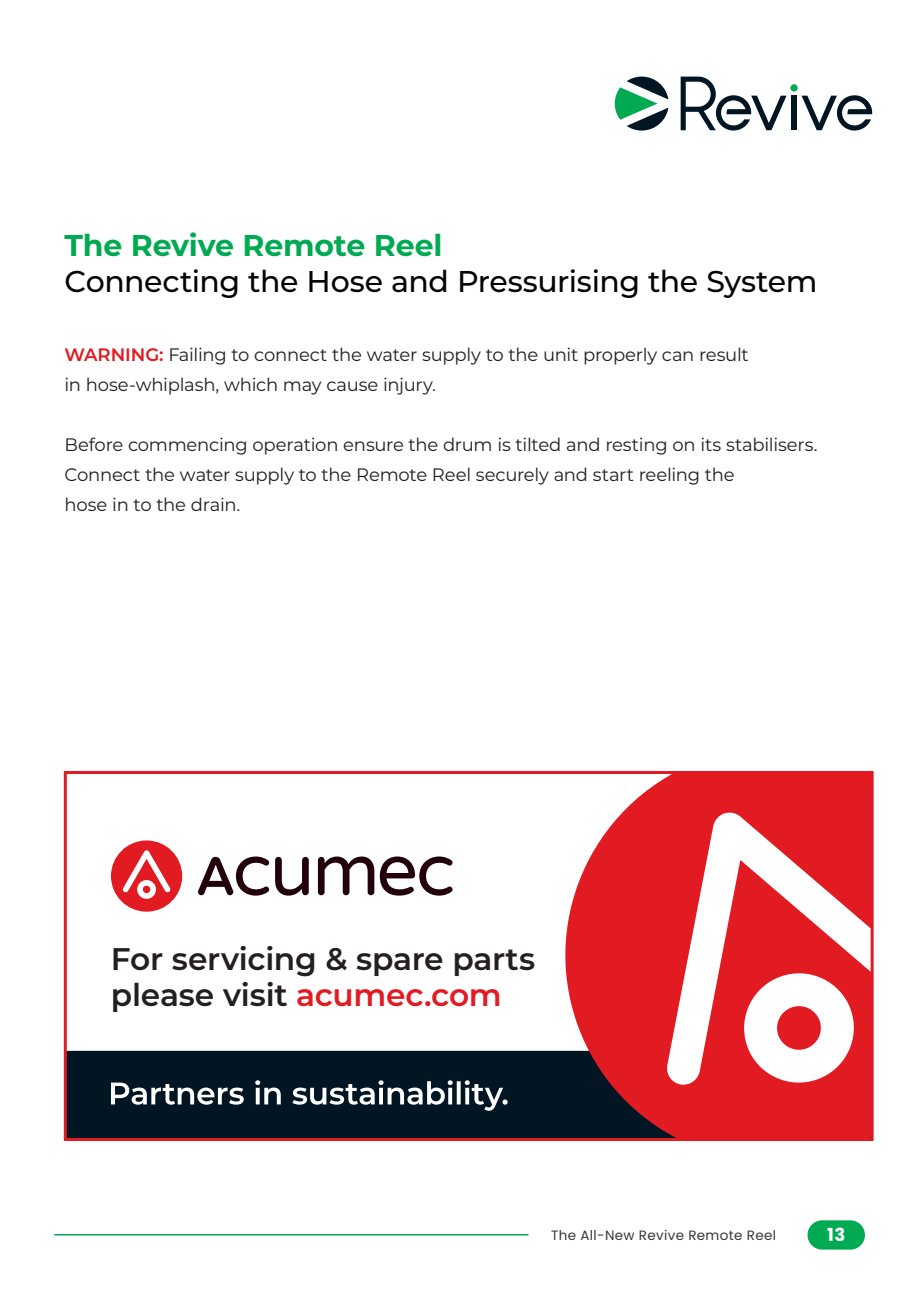
<style>
.page{position:relative;width:919px;height:1289px;background:#fff}
.page>*{position:absolute;margin:0;border:0;box-sizing:border-box;transform-origin:0 0}
.t1{font:600 31.2px/36px "Montserrat";letter-spacing:-.01em;color:#231f20}
.t2{font:500 30px "Montserrat";letter-spacing:-.015em;color:#040503}
.t3{font:700 30px "Montserrat";letter-spacing:-.005em;color:#00aa52}
.t4{font:18px/30px "Montserrat";letter-spacing:-.015em;color:#231f20}
.t5{font:700 18px "Poppins";color:#fff}
.t6{font:13.5px "Poppins";letter-spacing:.025em;color:#383839}
.s1{font-weight:600;color:#e21a21}
.s2{color:#e21a21}
</style>
<div class="page">
<div style="left:807px;top:1220px;width:57px;height:29px;background:#00aa52;border-radius:15px"></div>
<hr style="left:54px;top:1233px;width:474px;height:2px;background:#00aa52">
<svg style="left:198px;top:856px;width:71px;height:39px"></svg>
<svg style="left:275px;top:856px;width:34px;height:39px"></svg>
<svg style="left:318px;top:856px;width:56px;height:39px"></svg>
<svg style="left:380px;top:856px;width:72px;height:39px"></svg>
<svg style="left:111px;top:840px;width:71px;height:71px"></svg>
<div style="left:143px;top:885px;width:7px;height:8px;background:#e21a21;border-radius:50%"></div>
<div style="left:68px;top:1050px;width:471px;height:86px;background:#011622"></div>
<svg style="left:539px;top:775px;width:330px;height:361px;fill:#e21a21"></svg>
<svg style="left:111px;top:1080px;width:396px;height:30px"></svg>
<div style="left:64px;top:771px;width:809px;height:369px;border:3px solid #e21a21"></div>
<svg style="left:614px;top:77px;width:54px;height:53px"></svg>
<svg style="left:801px;top:95px;width:71px;height:35px"></svg>
<div style="left:791px;top:96px;width:5px;height:34px;background:#011622"></div>
<svg style="left:680px;top:77px;width:106px;height:53px"></svg>
<div style="left:790px;top:84px;width:7px;height:7px;background:#00aa52;border-radius:50%"></div>
<h2 class="t3" style="left:64px;top:224px;width:379px">The Revive Remote Reel</h2>
<h2 class="t2" style="left:64px;top:261px;width:754px">Connecting the Hose and Pressurising the System</h2>
<p class="t4" style="left:64px;top:338px;width:685px"><span class="s1">WARNING:</span> Failing to connect the water supply to the unit properly can result in hose-whiplash, which may cause injury.</p>
<p class="t4" style="left:64px;top:428px;width:754px">Before commencing operation ensure the drum is tilted and resting on its stabilisers.<br>Connect the water supply to the Remote Reel securely and start reeling the<br>hose in to the drain.</p>
<h1 class="t1" style="left:111px;top:939px;width:426px">For servicing &amp; spare parts please visit <span class="s2">acumec.com</span></h1>
<p class="t6" style="left:551px;top:1227px;width:226px">The All-New Revive Remote Reel</p>
<p class="t5" style="left:827px;top:1223px;width:20px">13</p>
</div>
